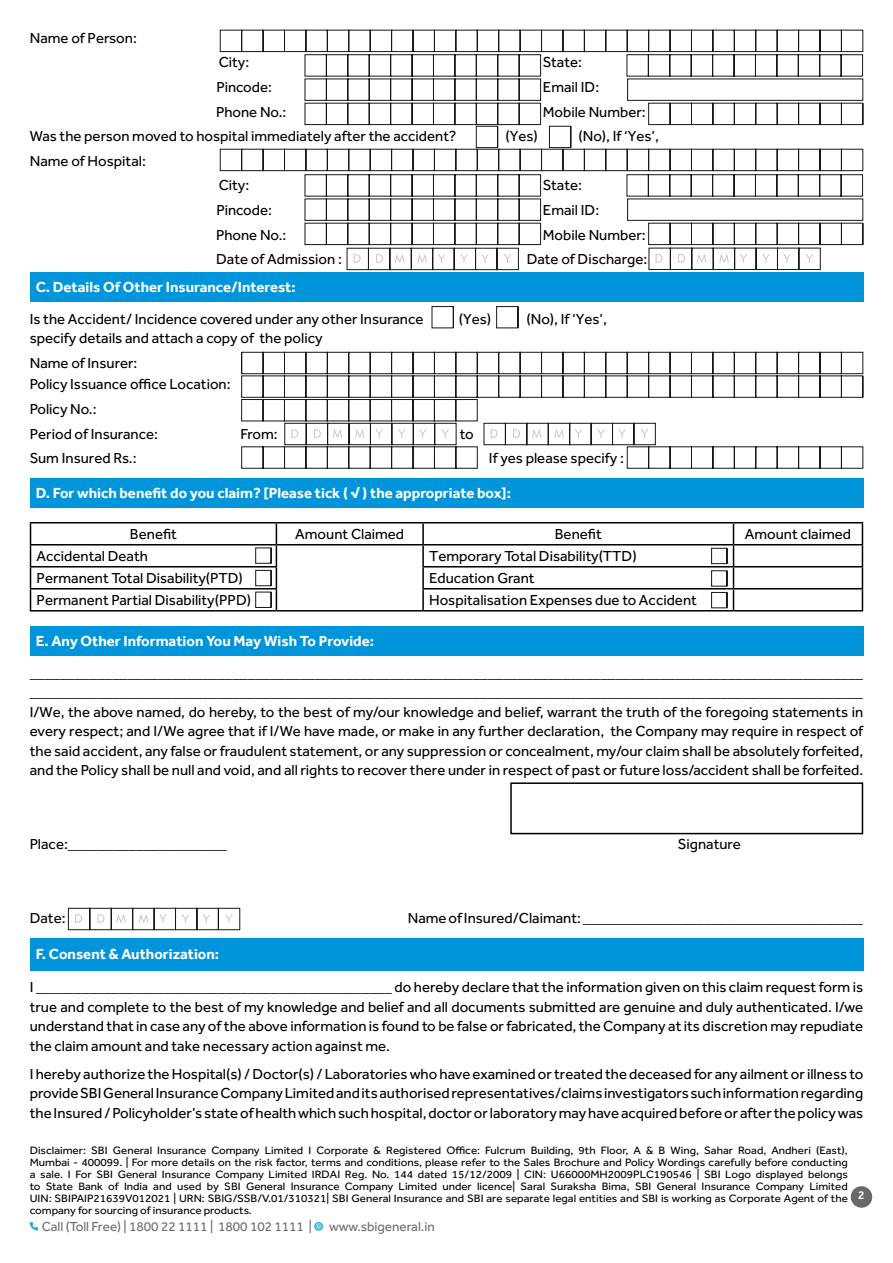
<style>
.page{position:relative;width:893px;height:1263px;background:#fff}
.page>*{position:absolute;margin:0;border:0;box-sizing:border-box;transform-origin:0 0}
.t1{font:15px/19.5px "Effra";color:#000;text-align:justify}
.t2{font:700 15px "Effra";color:#fff}
.t3{font:13.5px "Effra";color:#6d6e71}
.t4{font:500 12px "Effra";color:#fff}
.t5{font:11.1px/12px "Effra";color:#000;text-align:justify;scale:1.05 1}
</style>
<div class="page">
<svg style="left:30px;top:1222px;width:8px;height:8px"></svg>
<svg style="left:314px;top:1222px;width:9px;height:9px"></svg>
<svg style="left:316px;top:1223px;width:6px;height:6px"></svg>
<div style="left:851px;top:1186px;width:21px;height:22px;background:#686968;border-radius:50%"></div>
<div style="left:30px;top:272px;width:833px;height:30px;background:#0095da"></div>
<div style="left:30px;top:478px;width:833px;height:29px;background:#0095da"></div>
<hr style="left:30px;top:522px;width:246px;height:1px;background:#000">
<hr style="left:276px;top:522px;width:147px;height:1px;background:#000">
<hr style="left:423px;top:522px;width:310px;height:1px;background:#000">
<hr style="left:422px;top:523px;width:2px;height:21px;background:#000">
<hr style="left:733px;top:522px;width:130px;height:1px;background:#000">
<hr style="left:30px;top:544px;width:246px;height:1px;background:#000">
<hr style="left:276px;top:544px;width:147px;height:1px;background:#000">
<hr style="left:423px;top:544px;width:310px;height:1px;background:#000">
<hr style="left:422px;top:545px;width:2px;height:21px;background:#000">
<hr style="left:733px;top:544px;width:130px;height:1px;background:#000">
<hr style="left:30px;top:566px;width:247px;height:1px;background:#000">
<hr style="left:422px;top:566px;width:311px;height:1px;background:#000">
<hr style="left:422px;top:567px;width:2px;height:21px;background:#000">
<hr style="left:733px;top:566px;width:130px;height:1px;background:#000">
<hr style="left:30px;top:588px;width:247px;height:1px;background:#000">
<svg style="left:30px;top:523px;width:1px;height:87px"></svg>
<hr style="left:422px;top:588px;width:311px;height:1px;background:#000">
<hr style="left:422px;top:589px;width:2px;height:21px;background:#000">
<hr style="left:733px;top:588px;width:130px;height:1px;background:#000">
<svg style="left:862px;top:523px;width:1px;height:87px"></svg>
<hr style="left:30px;top:610px;width:246px;height:1px;background:#000">
<hr style="left:276px;top:610px;width:147px;height:1px;background:#000">
<hr style="left:423px;top:610px;width:310px;height:1px;background:#000">
<hr style="left:733px;top:610px;width:130px;height:1px;background:#000">
<div style="left:30px;top:626px;width:833px;height:30px;background:#0095da"></div>
<div style="left:30px;top:938px;width:833px;height:32px;background:#0095da"></div>
<svg style="left:219px;top:29px;width:645px;height:241px"></svg>
<svg style="left:431px;top:306px;width:23px;height:23px"></svg>
<svg style="left:496px;top:306px;width:23px;height:23px"></svg>
<svg style="left:255px;top:523px;width:22px;height:87px"></svg>
<svg style="left:711px;top:523px;width:23px;height:87px"></svg>
<svg style="left:241px;top:351px;width:623px;height:118px"></svg>
<div style="left:510px;top:782px;width:353px;height:52px;border:2px solid #000"></div>
<svg style="left:68px;top:907px;width:173px;height:23px"></svg>
<p class="t1" style="left:30px;top:28px;width:109px">Name of Person:</p>
<p class="t1" style="left:219px;top:52px;width:32px">City:</p>
<p class="t1" style="left:543px;top:52px;width:41px">State:</p>
<p class="t1" style="left:216px;top:77px;width:57px">Pincode:</p>
<p class="t1" style="left:543px;top:77px;width:58px">Email ID:</p>
<p class="t1" style="left:216px;top:102px;width:72px">Phone No.:</p>
<p class="t1" style="left:543px;top:102px;width:104px">Mobile Number:</p>
<p class="t1" style="left:30px;top:126px;width:428px">Was the person moved to hospital immediately after the accident?</p>
<p class="t1" style="left:505px;top:126px;width:34px">(Yes)</p>
<p class="t1" style="left:579px;top:126px;width:82px">(No), If ‘Yes’,</p>
<p class="t1" style="left:30px;top:151px;width:118px">Name of Hospital:</p>
<p class="t1" style="left:219px;top:175px;width:32px">City:</p>
<p class="t1" style="left:543px;top:175px;width:41px">State:</p>
<p class="t1" style="left:216px;top:200px;width:57px">Pincode:</p>
<p class="t1" style="left:543px;top:200px;width:58px">Email ID:</p>
<p class="t1" style="left:216px;top:225px;width:72px">Phone No.:</p>
<p class="t1" style="left:543px;top:225px;width:104px">Mobile Number:</p>
<p class="t1" style="left:216px;top:249px;width:127px">Date of Admission :</p>
<p class="t1" style="left:527px;top:249px;width:122px">Date of Discharge:</p>
<p class="t2" style="left:36px;top:278px;width:261px">C. Details Of Other Insurance/Interest:</p>
<p class="t1" style="left:30px;top:309px;width:395px">Is the Accident/ Incidence covered under any other Insurance</p>
<p class="t1" style="left:459px;top:309px;width:34px">(Yes)</p>
<p class="t1" style="left:527px;top:309px;width:82px">(No), If ‘Yes’,</p>
<p class="t1" style="left:30px;top:326px;width:294px;line-height:24.6px">specify details and attach a copy of the policy<br>Name of Insurer:</p>
<p class="t1" style="left:30px;top:372px;width:202px;line-height:24.6px;text-align:left">Policy Issuance office Location:<br>Policy No.:<br>Period of Insurance:</p>
<p class="t1" style="left:241px;top:424px;width:39px">From:</p>
<p class="t1" style="left:460px;top:424px;width:15px">to</p>
<p class="t1" style="left:30px;top:448px;width:108px">Sum Insured Rs.:</p>
<p class="t1" style="left:489px;top:448px;width:136px">If yes please specify :</p>
<p class="t2" style="left:36px;top:484px;width:477px">D. For which benefit do you claim? [Please tick ( √ ) the appropriate box]:</p>
<p class="t1" style="left:130px;top:524px;width:49px">Benefit</p>
<p class="t1" style="left:295px;top:524px;width:110px">Amount Claimed</p>
<p class="t1" style="left:555px;top:524px;width:49px">Benefit</p>
<p class="t1" style="left:745px;top:524px;width:108px">Amount claimed</p>
<p class="t1" style="left:37px;top:546px;width:113px">Accidental Death</p>
<p class="t1" style="left:429px;top:546px;width:209px">Temporary Total Disability(TTD)</p>
<p class="t1" style="left:37px;top:568px;width:208px">Permanent Total Disability(PTD)</p>
<p class="t1" style="left:429px;top:568px;width:107px">Education Grant</p>
<p class="t1" style="left:37px;top:590px;width:216px">Permanent Partial Disability(PPD)</p>
<p class="t1" style="left:429px;top:590px;width:269px">Hospitalisation Expenses due to Accident</p>
<p class="t2" style="left:36px;top:632px;width:340px">E. Any Other Information You May Wish To Provide:</p>
<p class="t1" style="left:30px;top:663px;width:835px">_______________________________________________________________________________________________________________ _______________________________________________________________________________________________________________ I/We, the above named, do hereby, to the best of my/our knowledge and belief, warrant the truth of the foregoing statements in every respect; and I/We agree that if I/We have made, or make in any further declaration, the Company may require in respect of the said accident, any false or fraudulent statement, or any suppression or concealment, my/our claim shall be absolutely forfeited, and the Policy shall be null and void, and all rights to recover there under in respect of past or future loss/accident shall be forfeited.</p>
<p class="t1" style="left:30px;top:834px;width:199px">Place:_____________________</p>
<p class="t1" style="left:678px;top:834px;width:65px">Signature</p>
<p class="t1" style="left:30px;top:908px;width:37px">Date:</p>
<p class="t1" style="left:408px;top:908px;width:457px">Name of Insured/Claimant: _____________________________________</p>
<p class="t2" style="left:36px;top:945px;width:185px">F. Consent &amp; Authorization:</p>
<p class="t1" style="left:30px;top:977px;width:835px">I _______________________________________________ do hereby declare that the information given on this claim request form is true and complete to the best of my knowledge and belief and all documents submitted are genuine and duly authenticated. I/we understand that in case any of the above information is found to be false or fabricated, the Company at its discretion may repudiate the claim amount and take necessary action against me.</p>
<p class="t1" style="left:30px;top:1064px;width:835px">I hereby authorize the Hospital(s) / Doctor(s) / Laboratories who have examined or treated the deceased for any ailment or illness to provide SBI General Insurance Company Limited and its authorised representatives/claims investigators such information regarding the Insured / Policyholder’s state of health which such hospital, doctor or laboratory may have acquired before or after the policy was</p>
<p class="t5" style="left:30px;top:1144px;width:781px">Disclaimer: SBI General Insurance Company Limited I Corporate &amp; Registered Office: Fulcrum Building, 9th Floor, A &amp; B Wing, Sahar Road, Andheri (East), Mumbai - 400099. | For more details on the risk factor, terms and conditions, please refer to the Sales Brochure and Policy Wordings carefully before conducting a sale. I For SBI General Insurance Company Limited IRDAI Reg. No. 144 dated 15/12/2009 | CIN: U66000MH2009PLC190546 | SBI Logo displayed belongs to State Bank of India and used by SBI General Insurance Company Limited under licence| Saral Suraksha Bima, SBI General Insurance Company Limited UIN: SBIPAIP21639V012021 | URN: SBIG/SSB/V.01/310321| SBI General Insurance and SBI are separate legal entities and SBI is working as Corporate Agent of the company for sourcing of insurance products.</p>
<p class="t3" style="left:42px;top:1218px;width:272px">Call (Toll Free) | 1800 22 1111 | 1800 102 1111 |</p>
<p class="t3" style="left:329px;top:1218px;width:107px">www.sbigeneral.in</p>
<p class="t4" style="left:858px;top:1188px;width:14px">2<sup>1</sup></p>
</div>
